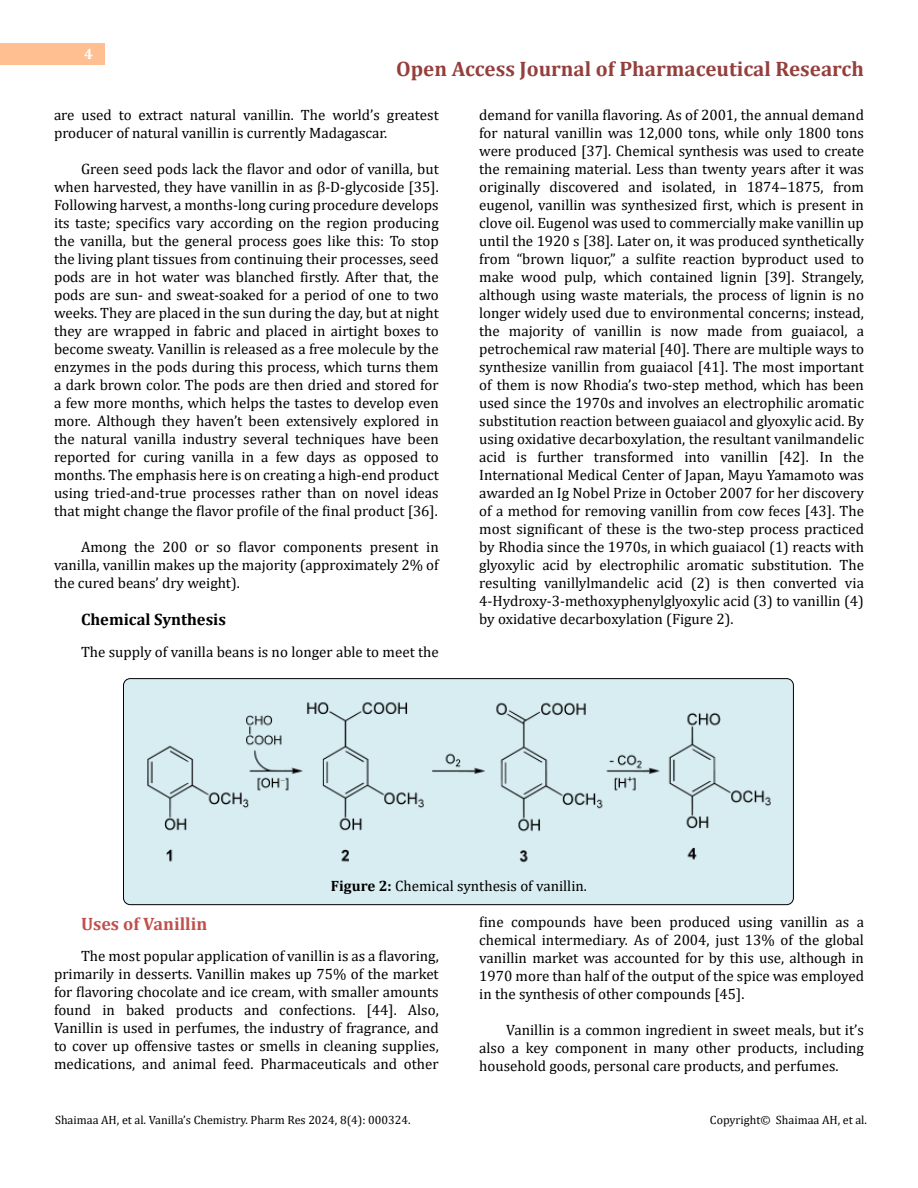
<style>
.page{position:relative;width:918px;height:1188px;background:#fff}
.page>*{position:absolute;margin:0;border:0;box-sizing:border-box;transform-origin:0 0}
.t1{font:700 21px "Cambria";color:#953f3c}
.t2{font:700 18px "Cambria";color:#c0504d}
.t3{font:700 16.5px "Cambria";color:#000}
.t4{font:15px/18px "Cambria";color:#000;text-align:justify}
.t5{font:700 15px "Cambria";color:#fff}
.t6{font:12px "Cambria";color:#000}
.s1{font-weight:700}
</style>
<div class="page">
<div style="left:0;top:43px;width:105px;height:21px;background:#ffbf91"></div>
<div style="left:123px;top:679px;width:670px;height:226px;background:#d8edf2;border-radius:7px"></div>
<div style="left:123px;top:678px;width:671px;height:227px;border:1px solid #000;border-radius:7px"></div>
<img style="left:147px;top:702px;width:624px;height:161px">
<p class="t5" style="left:84px;top:44px;width:10px">4</p>
<h1 class="t1" style="left:396px;top:54px;width:469px">Open Access Journal of Pharmaceutical Research</h1>
<p class="t4" style="left:54px;top:105px;width:386px">are used to extract natural vanillin. The world’s greatest producer of natural vanillin is currently Madagascar.</p>
<p class="t4" style="left:54px;top:159px;width:386px;text-indent:27px">Green seed pods lack the flavor and odor of vanilla, but when harvested, they have vanillin in as β-D-glycoside [35].<br>Following harvest, a months-long curing procedure develops its taste; specifics vary according on the region producing the vanilla, but the general process goes like this: To stop the living plant tissues from continuing their processes, seed pods are in hot water was blanched firstly. After that, the pods are sun- and sweat-soaked for a period of one to two weeks. They are placed in the sun during the day, but at night they are wrapped in fabric and placed in airtight boxes to become sweaty. Vanillin is released as a free molecule by the enzymes in the pods during this process, which turns them a dark brown color. The pods are then dried and stored for a few more months, which helps the tastes to develop even more. Although they haven’t been extensively explored in the natural vanilla industry several techniques have been reported for curing vanilla in a few days as opposed to months. The emphasis here is on creating a high-end product using tried-and-true processes rather than on novel ideas that might change the flavor profile of the final product [36].</p>
<p class="t4" style="left:54px;top:537px;width:386px;text-indent:27px">Among the 200 or so flavor components present in vanilla, vanillin makes up the majority (approximately 2% of the cured beans’ dry weight).</p>
<p class="t3" style="left:81px;top:608px;width:147px">Chemical Synthesis</p>
<p class="t4" style="left:81px;top:643px;width:359px">The supply of vanilla beans is no longer able to meet the</p>
<p class="t4" style="left:479px;top:105px;width:386px">demand for vanilla flavoring. As of 2001, the annual demand for natural vanillin was 12,000 tons, while only 1800 tons were produced [37]. Chemical synthesis was used to create the remaining material. Less than twenty years after it was originally discovered and isolated, in 1874–1875, from eugenol, vanillin was synthesized first, which is present in clove oil. Eugenol was used to commercially make vanillin up until the 1920 s [38]. Later on, it was produced synthetically from “brown liquor,” a sulfite reaction byproduct used to make wood pulp, which contained lignin [39]. Strangely, although using waste materials, the process of lignin is no longer widely used due to environmental concerns; instead, the majority of vanillin is now made from guaiacol, a petrochemical raw material [40]. There are multiple ways to synthesize vanillin from guaiacol [41]. The most important of them is now Rhodia’s two-step method, which has been used since the 1970s and involves an electrophilic aromatic substitution reaction between guaiacol and glyoxylic acid. By using oxidative decarboxylation, the resultant vanilmandelic acid is further transformed into vanillin [42]. In the International Medical Center of Japan, Mayu Yamamoto was awarded an Ig Nobel Prize in October 2007 for her discovery of a method for removing vanillin from cow feces [43]. The most significant of these is the two-step process practiced by Rhodia since the 1970s, in which guaiacol (1) reacts with glyoxylic acid by electrophilic aromatic substitution. The resulting vanillylmandelic acid (2) is then converted via 4-Hydroxy-3-methoxyphenylglyoxylic acid (3) to vanillin (4) by oxidative decarboxylation (Figure 2).</p>
<p class="t4" style="left:331px;top:877px;width:258px"><span class="s1">Figure 2:</span> Chemical synthesis of vanillin.</p>
<p class="t2" style="left:81px;top:911px;width:128px">Uses of Vanillin</p>
<p class="t4" style="left:54px;top:947px;width:386px;text-indent:27px">The most popular application of vanillin is as a flavoring, primarily in desserts. Vanillin makes up 75% of the market for flavoring chocolate and ice cream, with smaller amounts found in baked products and confections. [44]. Also, Vanillin is used in perfumes, the industry of fragrance, and to cover up offensive tastes or smells in cleaning supplies, medications, and animal feed. Pharmaceuticals and other</p>
<p class="t4" style="left:479px;top:913px;width:386px">fine compounds have been produced using vanillin as a chemical intermediary. As of 2004, just 13% of the global vanillin market was accounted for by this use, although in 1970 more than half of the output of the spice was employed in the synthesis of other compounds [45].</p>
<p class="t4" style="left:479px;top:1021px;width:386px;text-indent:27px">Vanillin is a common ingredient in sweet meals, but it’s also a key component in many other products, including household goods, personal care products, and perfumes.</p>
<p class="t6" style="left:55px;top:1112px;width:357px">Shaimaa AH, et al. Vanilla’s Chemistry. Pharm Res 2024, 8(4): 000324.</p>
<p class="t6" style="left:710px;top:1112px;width:159px">Copyright© Shaimaa AH, et al.</p>
</div>
